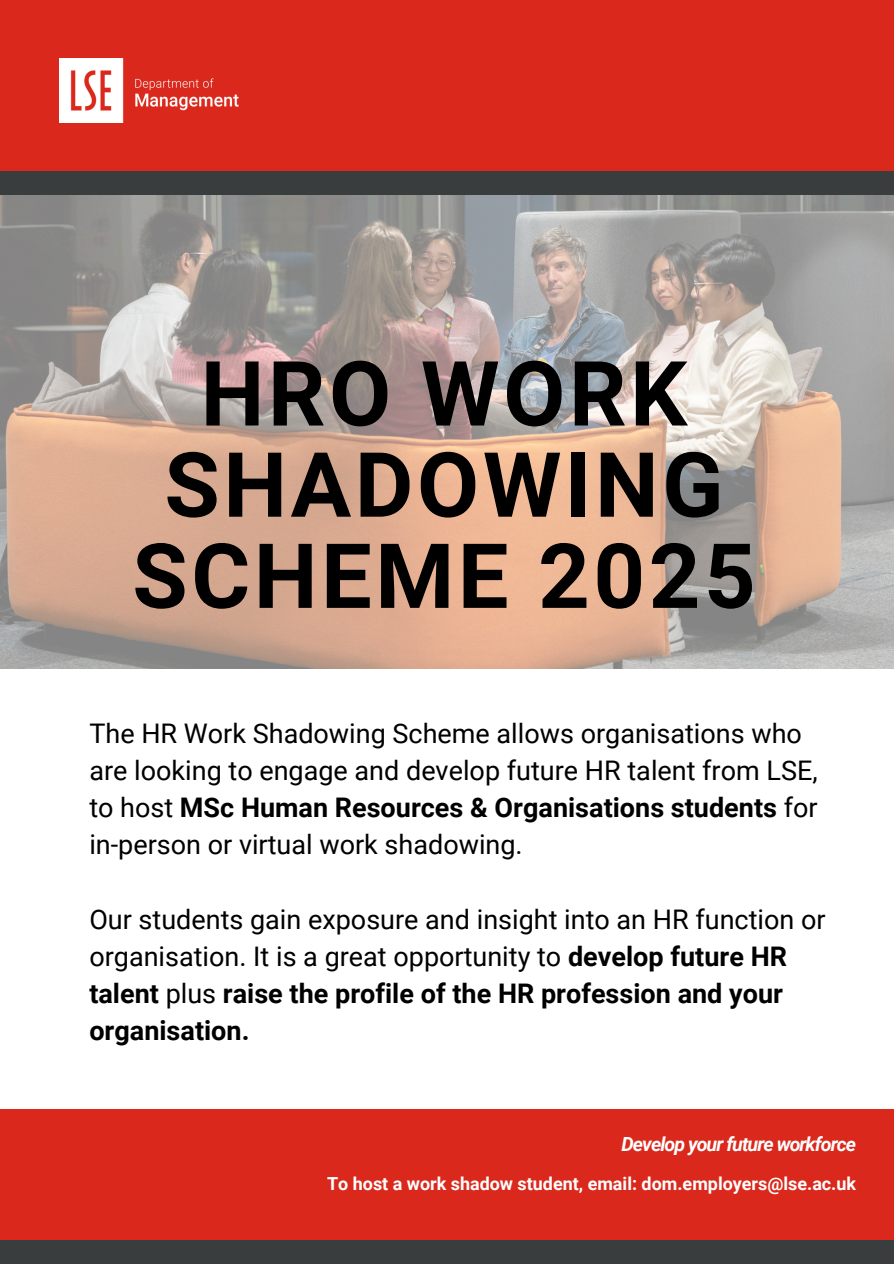
<style>
.page{position:relative;width:894px;height:1264px;background:#fff}
.page>*{position:absolute;margin:0;border:0;box-sizing:border-box;transform-origin:0 0}
.t1{font:700 90px/91.2px "Roboto";letter-spacing:.04em;color:#000;text-align:center}
.t2{font:27px/37.2px "Roboto";color:#000}
.t3{font:italic 700 19.5px "Roboto";letter-spacing:-.05em;color:#fff}
.t4{font:700 18px "Roboto";color:#fff}
.s1{font-weight:700}
</style>
<div class="page">
<img style="left:0;top:194px;width:893px;height:474px">
<div style="left:0;top:26px;width:893px;height:168px;background:#393d3e"></div>
<div style="left:0;top:1108px;width:893px;height:155px;background:#da291c"></div>
<div style="left:0;top:1240px;width:893px;height:23px;background:#393d3e"></div>
<div style="left:0;top:0;width:893px;height:171px;background:#da291c"></div>
<img style="left:59px;top:58px;width:179px;height:64px">
<p class="t1" style="left:132px;top:349px;width:624px">HRO WORK<br>SHADOWING<br>SCHEME 2025</p>
<p class="t2" style="left:89px;top:715px;width:729px">The HR Work Shadowing Scheme allows organisations who are looking to engage and develop future HR talent from LSE, to host <span class="s1">MSc Human Resources &amp; Organisations students</span> for in-person or virtual work shadowing.</p>
<h2 class="t2" style="left:89px;top:900px;width:737px">Our students gain exposure and insight into an HR function or organisation. It is a great opportunity to <span class="s1">develop future HR talent</span> plus <span class="s1">raise the profile of the HR profession and your organisation.</span></h2>
<p class="t3" style="left:621px;top:1133px;width:236px">Develop your future workforce</p>
<p class="t4" style="left:327px;top:1173px;width:530px">To host a work shadow student, email: dom.employers@lse.ac.uk</p>
</div>
